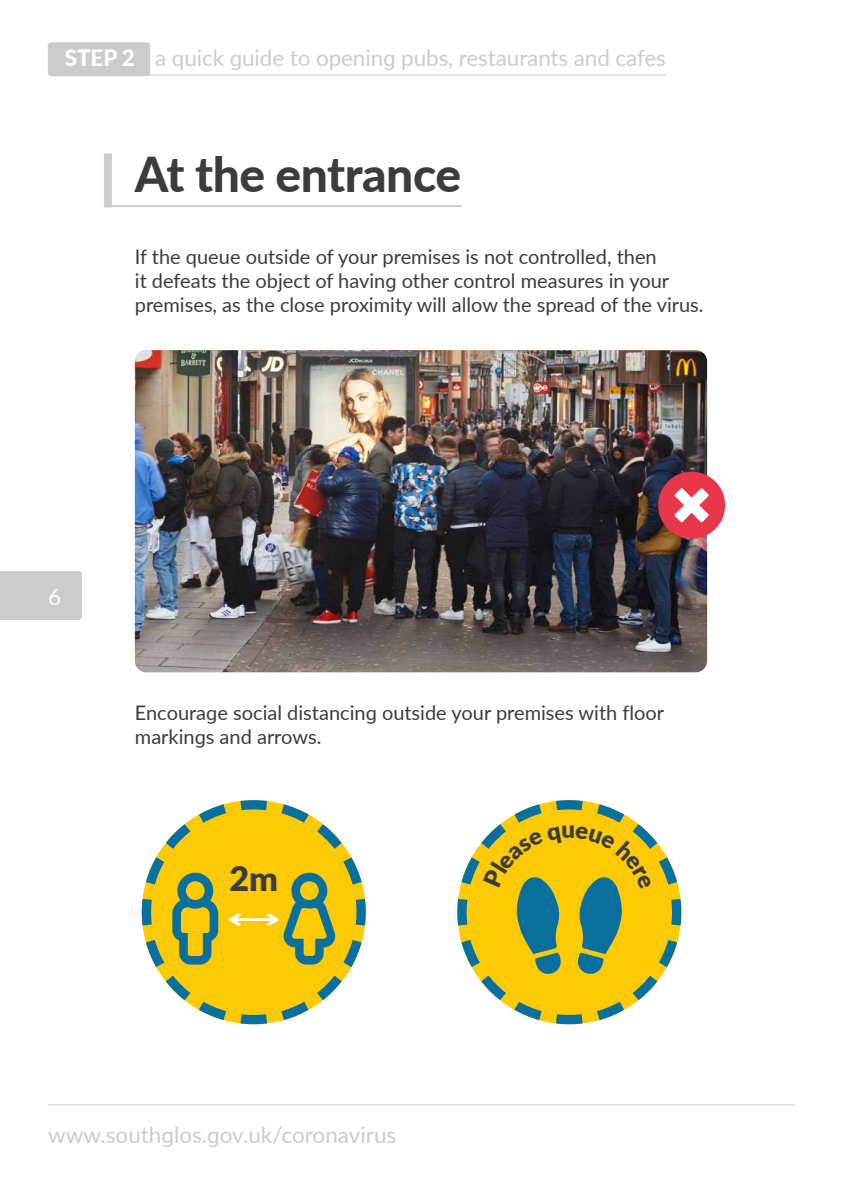
<style>
.page{position:relative;width:842px;height:1191px;background:#fff}
.page>*{position:absolute;margin:0;border:0;box-sizing:border-box;transform-origin:0 0}
.t1{font:800 48px "Lato";letter-spacing:-.01em;color:#3c3c3b}
.t2{font:900 34px "Lato";color:#3c3c3b}
.t3{font:22.4px "Lato";letter-spacing:-.005em;color:#ccc}
.t4{font:22.4px "Lato";color:#fff}
.t5{font:20px/24px "Lato";color:#3c3c3b}
.s1{font-weight:800;color:#fff}
</style>
<div class="page">
<div style="left:0;top:571px;width:82px;height:49px;background:#ccc"></div>
<hr style="left:48px;top:1104px;width:746px;height:1px;background:#ccc">
<div style="left:48px;top:42px;width:102px;height:34px;background:#ccc;border-radius:3px"></div>
<hr style="left:65px;top:75px;width:601px;height:1px;background:#ccc">
<div style="left:104px;top:157px;width:8px;height:46px;background:#ccc"></div>
<hr style="left:107px;top:205px;width:355px;height:2px;background:#ccc">
<img style="left:135px;top:350px;width:572px;height:322px">
<svg style="left:658px;top:472px;width:67px;height:66px"></svg>
<svg style="left:141px;top:800px;width:225px;height:225px"></svg>
<svg style="left:457px;top:800px;width:225px;height:225px"></svg>
<p class="t3" style="left:65px;top:42px;width:603px"><span class="s1">STEP 2</span> a quick guide to opening pubs, restaurants and cafes</p>
<h1 class="t1" style="left:135px;top:139px;width:328px">At the entrance</h1>
<p class="t5" style="left:135px;top:244px;width:570px">If the queue outside of your premises is not controlled, then<br>it defeats the object of having other control measures in your premises, as the close proximity will allow the spread of the virus.</p>
<p class="t4" style="left:48px;top:580px;width:15px">6</p>
<p class="t5" style="left:135px;top:700px;width:531px">Encourage social distancing outside your premises with floor markings and arrows.</p>
<h2 class="t2" style="left:229px;top:853px;width:50px">2m</h2>
<p class="t3" style="left:48px;top:1118px;width:350px">www.southglos.gov.uk/coronavirus</p>
</div>
